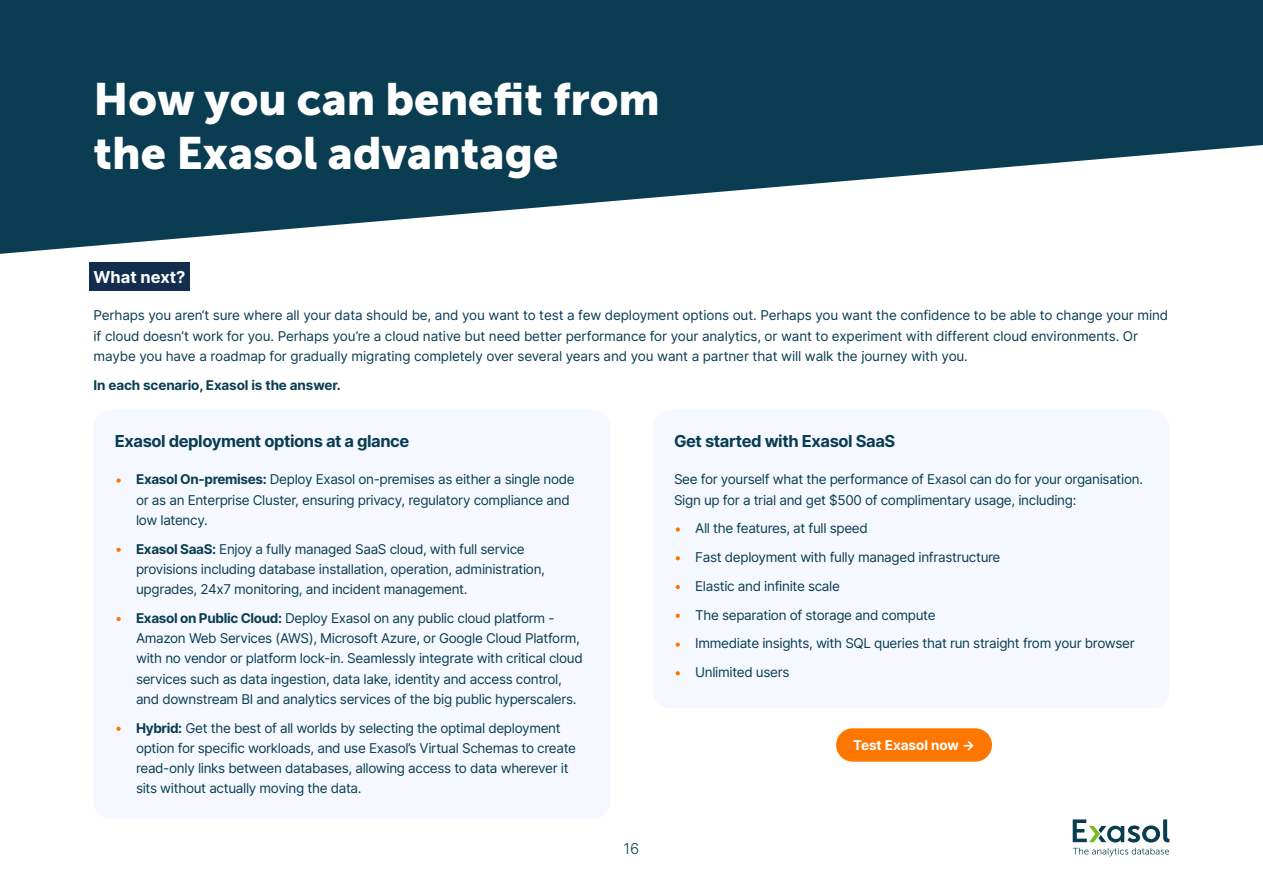
<style>
.page{position:relative;width:1263px;height:893px;background:#fff}
.page>*{position:absolute;margin:0;border:0;box-sizing:border-box;transform-origin:0 0}
.t1{font:45px/54px "Museo Sans 900";color:#fff}
.t2{font:700 16.5px "Inter";letter-spacing:-.025em;color:#0a3d52}
.t3{font:700 16.5px "Inter";letter-spacing:-.005em;color:#fff}
.t4{font:300 15px "Inter";color:#0a3d52}
.t5{font:13.5px/20.2px "Inter";letter-spacing:-.025em;color:#0a3d52}
.t6{font:700 13.5px "Inter";letter-spacing:-.01em;color:#0a3d52}
.t7{font:700 13.5px "Inter";letter-spacing:-.005em;color:#fff}
.s1{color:#fff}
.s2{font-weight:700}
</style>
<div class="page">
<svg style="left:1073px;top:819px;width:96px;height:23px"></svg>
<svg style="left:1073px;top:848px;width:96px;height:8px"></svg>
<svg style="left:0;top:0;width:1263px;height:254px;fill:#0a3d52"></svg>
<div style="left:89px;top:263px;width:101px;height:28px;background:#122d4e"></div>
<div style="left:94px;top:410px;width:516px;height:409px;background:#f5f9ff;border-radius:17px"></div>
<div style="left:653px;top:410px;width:516px;height:298px;background:#f5f9ff;border-radius:17px"></div>
<div style="left:836px;top:728px;width:156px;height:34px;background:#ff7600;border-radius:17px"></div>
<h1 class="t1" style="left:94px;top:72px;width:568px">How you can benefit from the Exasol advantage</h1>
<p class="t3" style="left:94px;top:265px;width:93px">What next?</p>
<p class="t5" style="left:94px;top:305px;width:1076px">Perhaps you aren‘t sure where all your data should be, and you want to test a few deployment options out. Perhaps you want the confidence to be able to change your mind if cloud doesn’t work for you. Perhaps you’re a cloud native but need better performance for your analytics, or want to experiment with different cloud environments. Or maybe you have a roadmap for gradually migrating completely over several years and you want a partner that will walk the journey with you.</p>
<p class="t6" style="left:94px;top:375px;width:249px">In each scenario, Exasol is the answer.</p>
<p class="t2" style="left:115px;top:429px;width:296px">Exasol deployment options at a glance</p>
<p class="t5" style="left:136px;top:469px;width:440px;text-indent:-21px"><span class="s1">•</span> <span class="s2">Exasol On-premises:</span> Deploy Exasol on-premises as either a single node or as an Enterprise Cluster, ensuring privacy, regulatory compliance and low latency.</p>
<p class="t5" style="left:136px;top:538px;width:410px;text-indent:-21px"><span class="s1">•</span> <span class="s2">Exasol SaaS:</span> Enjoy a fully managed SaaS cloud, with full service provisions including database installation, operation, administration, upgrades, 24x7 monitoring, and incident management.</p>
<p class="t5" style="left:136px;top:608px;width:448px;text-indent:-21px"><span class="s1">•</span> <span class="s2">Exasol on Public Cloud:</span> Deploy Exasol on any public cloud platform - Amazon Web Services (AWS), Microsoft Azure, or Google Cloud Platform, with no vendor or platform lock-in. Seamlessly integrate with critical cloud services such as data ingestion, data lake, identity and access control, and downstream BI and analytics services of the big public hyperscalers.</p>
<p class="t5" style="left:136px;top:717px;width:441px;text-indent:-21px"><span class="s1">•</span> <span class="s2">Hybrid:</span> Get the best of all worlds by selecting the optimal deployment option for specific workloads, and use Exasol’s Virtual Schemas to create read-only links between databases, allowing access to data wherever it sits without actually moving the data.</p>
<p class="t2" style="left:674px;top:429px;width:223px">Get started with Exasol SaaS</p>
<p class="t5" style="left:674px;top:469px;width:471px">See for yourself what the performance of Exasol can do for your organisation.<br>Sign up for a trial and get $500 of complimentary usage, including:</p>
<p class="t5" style="left:674px;top:518px;width:195px"><span class="s1">•</span> All the features, at full speed</p>
<p class="t5" style="left:674px;top:547px;width:328px"><span class="s1">•</span> Fast deployment with fully managed infrastructure</p>
<p class="t5" style="left:674px;top:576px;width:167px"><span class="s1">•</span> Elastic and infinite scale</p>
<p class="t5" style="left:674px;top:604px;width:263px"><span class="s1">•</span> The separation of storage and compute</p>
<p class="t5" style="left:674px;top:633px;width:462px"><span class="s1">•</span> Immediate insights, with SQL queries that run straight from your browser</p>
<p class="t5" style="left:674px;top:662px;width:117px"><span class="s1">•</span> Unlimited users</p>
<p class="t7" style="left:853px;top:735px;width:123px">Test Exasol now →</p>
<p class="t4" style="left:624px;top:837px;width:17px">16</p>
</div>
